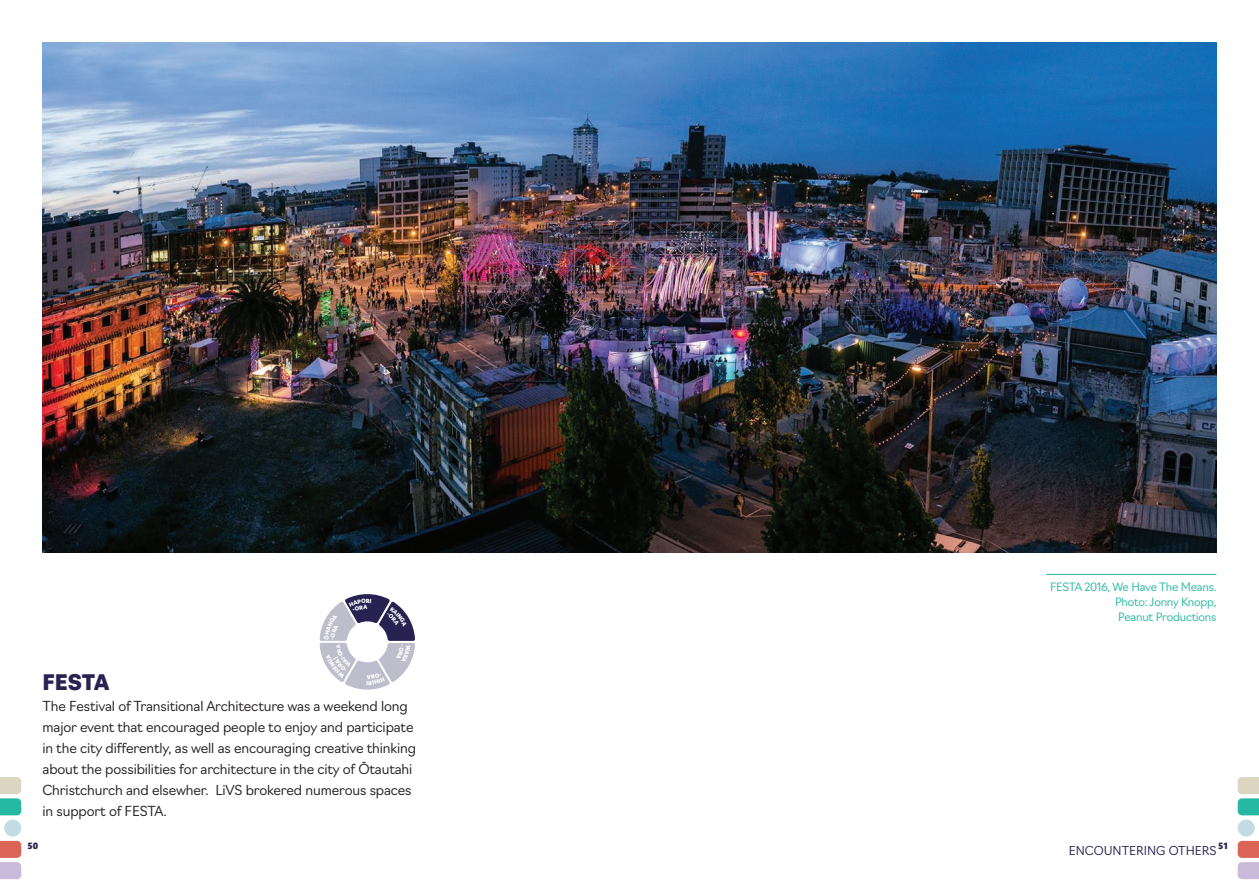
<style>
.page{position:relative;width:1259px;height:893px;background:#fff}
.page>*{position:absolute;margin:0;border:0;box-sizing:border-box;transform-origin:0 0}
.t1{font:900 21px "Navigo";letter-spacing:-.01em;color:#2b2252}
.t2{font:300 13.5px/21px "Navigo";letter-spacing:-.01em;color:#231f20}
.t3{font:300 12px "Navigo";color:#2b2252}
.t4{font:300 11.25px/15px "Navigo";letter-spacing:-.02em;color:#26b8a2;text-align:justify}
.t5{font:9px "Segoe UI Black";color:#2b2252}
.t6{font:900 5.55px "Navigo";color:#fff}
</style>
<div class="page">
<img style="left:43px;top:43px;width:1173px;height:510px">
<hr style="left:1046px;top:574px;width:170px;height:1px;background:#26b8a2">
<svg style="left:0;top:841px;width:21px;height:38px"></svg>
<svg style="left:1237px;top:841px;width:22px;height:38px"></svg>
<svg style="left:0;top:777px;width:21px;height:38px"></svg>
<svg style="left:1237px;top:777px;width:22px;height:38px"></svg>
<div style="left:4px;top:820px;width:17px;height:17px;background:#c1dce2;border-radius:50%"></div>
<div style="left:1237px;top:820px;width:17px;height:17px;background:#c1dce2;border-radius:50%"></div>
<svg style="left:319px;top:594px;width:96px;height:96px"></svg>
<h1 class="t1" style="left:43px;top:666px;width:68px">FESTA</h1>
<p class="t2" style="left:43px;top:695px;width:375px">The Festival of Transitional Architecture was a weekend long major event that encouraged people to enjoy and participate in the city differently, as well as encouraging creative thinking about the possibilities for architecture in the city of Ōtautahi Christchurch and elsewher. LiVS brokered numerous spaces in support of FESTA.</p>
<p class="t6" style="left:368px;top:687px;width:3px;rotate:-180deg">I</p>
<p class="t4" style="left:1115px;top:579px;width:103px;text-indent:-65px">FESTA 2016, We Have The Means.<br>Photo: Jonny Knopp, Peanut Productions</p>
<p class="t5" style="left:27px;top:839px;width:12px">50</p>
<p class="t5" style="left:1218px;top:839px;width:11px">51</p>
<p class="t3" style="left:1068px;top:841px;width:149px">ENCOUNTERING OTHERS</p>
</div>
